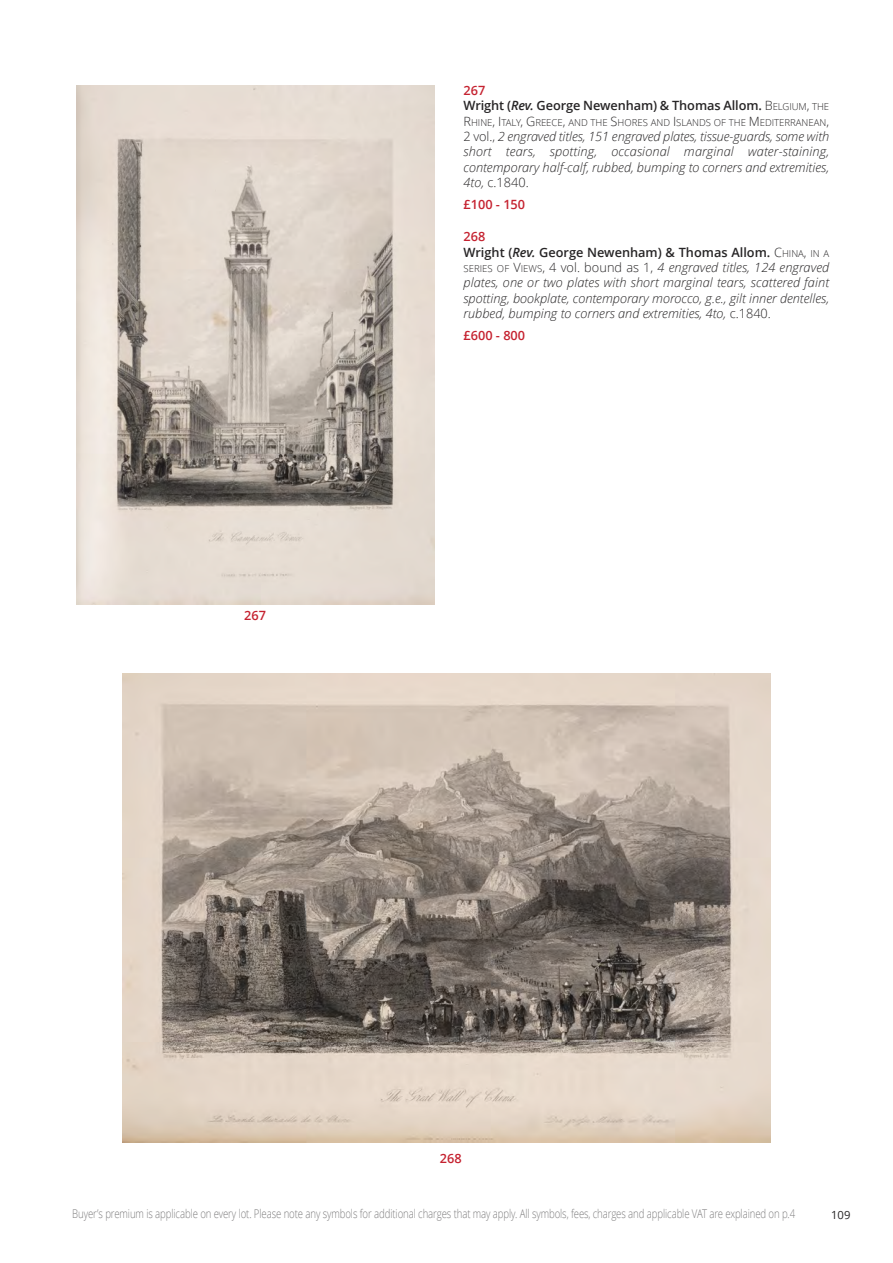
<style>
.page{position:relative;width:893px;height:1263px;background:#fff}
.page>*{position:absolute;margin:0;border:0;box-sizing:border-box;transform-origin:0 0}
.t1{font:italic 300 12.75px/15.5px "Open Sans";color:#272526;text-align:justify}
.t2{font:600 12.75px "Open Sans";letter-spacing:-.005em;color:#272526}
.t3{font:600 12.75px "Open Sans";color:#c52230}
.t4{font:300 12px "Open Sans";letter-spacing:-.01em;color:#7d7c7d;scale:.8 1}
.t5{font:11.25px "Open Sans";color:#272526}
.t6{font:300 9.6px "Open Sans";color:#272526}
.s1{font-style:italic}
.s2{font-weight:300}
.s3{font-weight:300;font-size:9.6px}
.s4{font-size:12.75px}
.s5{font-style:normal}
.s6{font-weight:600;font-style:normal}
.s7{font-weight:600}
.s8{font-style:normal;font-size:9.6px}
</style>
<div class="page">
<img style="left:76px;top:85px;width:358px;height:520px">
<img style="left:122px;top:673px;width:649px;height:470px">
<p class="t3" style="left:244px;top:607px;width:23px">267</p>
<p class="t3" style="left:463px;top:81px;width:23px">267</p>
<p class="t2" style="left:463px;top:97px;width:367px">Wright (<span class="s1">Rev.</span> George Newenham) &amp; Thomas Allom. <span class="s2">B</span><span class="s3">ELGIUM</span><span class="s2">,</span> <span class="s3">THE</span></p>
<p class="t6" style="left:463px;top:115px;width:367px"><span class="s4">R</span>HINE<span class="s4">, I</span>TALY<span class="s4">, G</span>REECE<span class="s4">,</span> AND THE <span class="s4">S</span>HORES AND <span class="s4">I</span>SLANDS OF THE <span class="s4">M</span>EDITERRANEAN<span class="s4">,</span></p>
<p class="t1" style="left:463px;top:128px;width:367px"><span class="s5">2 vol.,</span> 2 engraved titles, 151 engraved plates, tissue-guards, some with short tears, spotting, occasional marginal water-staining, contemporary half-calf, rubbed, bumping to corners and extremities, 4to, <span class="s5">c.1840.</span></p>
<p class="t3" style="left:463px;top:195px;width:63px">£100 - 150</p>
<p class="t3" style="left:463px;top:228px;width:23px">268</p>
<p class="t1" style="left:463px;top:244px;width:367px"><span class="s6">Wright (</span><span class="s7">Rev.</span> <span class="s6">George Newenham) &amp; Thomas Allom.</span> <span class="s5">C</span><span class="s8">HINA</span><span class="s5">,</span> <span class="s8">IN A SERIES OF</span> <span class="s5">V</span><span class="s8">IEWS</span><span class="s5">, 4 vol. bound as 1,</span> 4 engraved titles, 124 engraved plates, one or two plates with short marginal tears, scattered faint spotting, bookplate, contemporary morocco, g.e., gilt inner dentelles, rubbed, bumping to corners and extremities, 4to, <span class="s5">c.1840.</span></p>
<p class="t3" style="left:463px;top:326px;width:63px">£600 - 800</p>
<p class="t3" style="left:440px;top:1149px;width:23px">268</p>
<p class="t4" style="left:72px;top:1205px;width:905px">Buyer’s premium is applicable on every lot. Please note any symbols for additional charges that may apply. All symbols, fees, charges and applicable VAT are explained on p.4</p>
<p class="t5" style="left:831px;top:1207px;width:21px">109</p>
</div>
